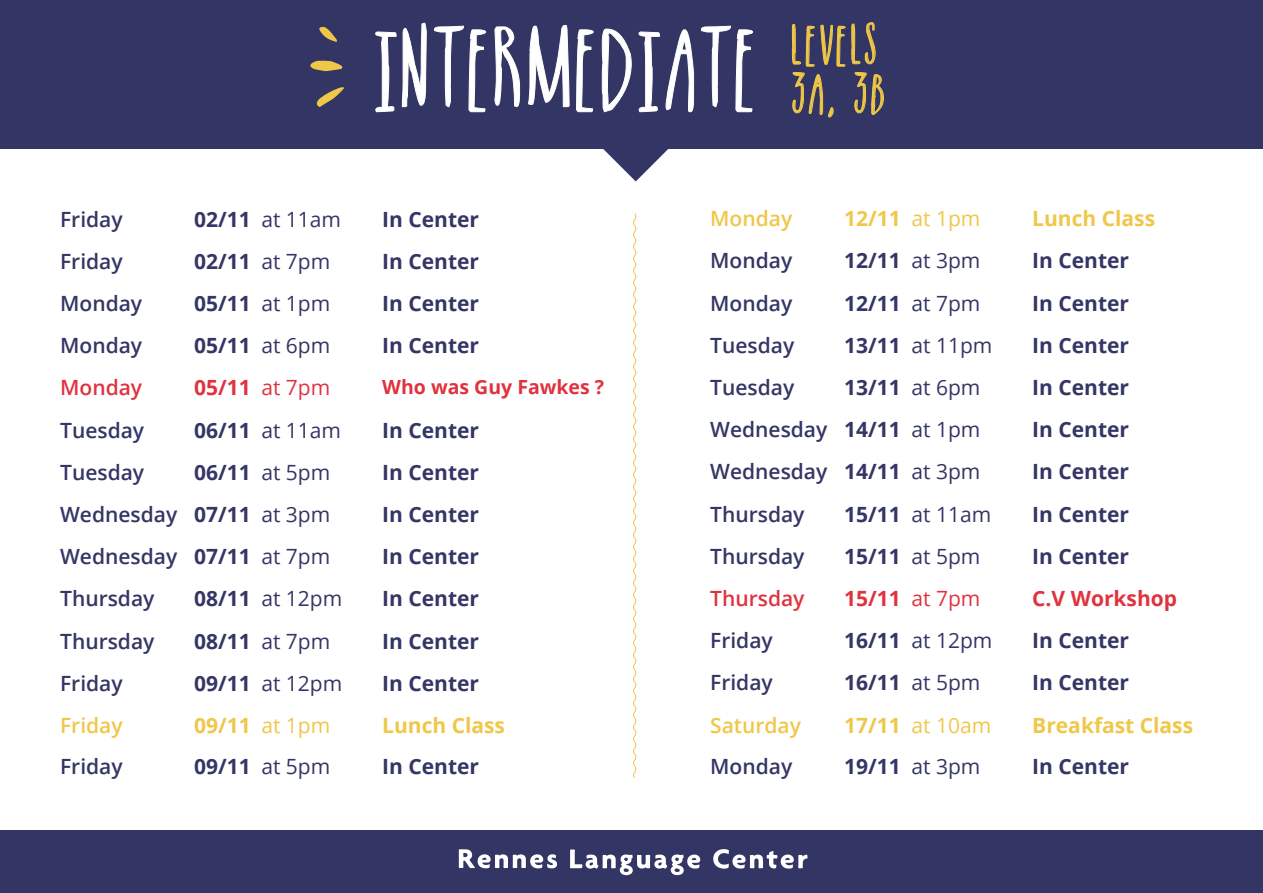
<style>
.page{position:relative;width:1263px;height:893px;background:#fff}
.page>*{position:absolute;margin:0;border:0;box-sizing:border-box;transform-origin:0 0}
.t1{font:64.5px "Supernova";color:#fff}
.t2{font:31.5px/48px "Supernova";letter-spacing:.07em;color:#efc749}
.t3{font:700 21px "Open Sans";color:#343665}
.t4{font:600 21px/42.2px "Open Sans";color:#343665}
.t5{font:21px "Open Sans";color:#343665}
.t6{font:700 21px "Open Sans";color:#efc749}
.t7{font:700 21px "Open Sans";color:#df333f}
.t8{font:600 21px "Open Sans";color:#efc749}
.t9{font:600 21px "Open Sans";color:#df333f}
.t10{font:21px "Open Sans";color:#efc749}
.t11{font:700 19.5px "Open Sans";color:#df333f}
.s1{font-weight:700}
.s2{font-weight:400}
</style>
<div class="page">
<div style="left:0;top:0;width:1263px;height:149px;background:#333664"></div>
<svg style="left:375px;top:23px;width:52px;height:89px"></svg>
<svg style="left:434px;top:25px;width:52px;height:87px"></svg>
<svg style="left:494px;top:26px;width:26px;height:81px"></svg>
<svg style="left:528px;top:25px;width:42px;height:82px"></svg>
<svg style="left:576px;top:28px;width:118px;height:153px"></svg>
<svg style="left:701px;top:25px;width:52px;height:87px"></svg>
<svg style="left:792px;top:22px;width:92px;height:96px"></svg>
<svg style="left:633px;top:213px;width:4px;height:566px"></svg>
<div style="left:0;top:830px;width:1263px;height:63px;background:#333664"></div>
<svg style="left:310px;top:61px;width:33px;height:10px"></svg>
<svg style="left:316px;top:87px;width:28px;height:20px"></svg>
<svg style="left:319px;top:27px;width:18px;height:15px"></svg>
<svg style="left:713px;top:849px;width:95px;height:20px"></svg>
<svg style="left:459px;top:849px;width:98px;height:20px"></svg>
<svg style="left:570px;top:849px;width:130px;height:26px"></svg>
<h1 class="t1" style="left:371px;top:25px;width:387px">INTERMEDIATE</h1>
<h2 class="t2" style="left:791px;top:18px;width:96px">LEVELS<br>3A, 3B</h2>
<p class="t4" style="left:60px;top:197px;width:64px">Friday</p>
<p class="t5" style="left:194px;top:205px;width:149px"><span class="s1">02/11</span> at 11am</p>
<p class="t3" style="left:382px;top:204px;width:98px">In Center</p>
<p class="t4" style="left:60px;top:240px;width:64px">Friday</p>
<p class="t3" style="left:194px;top:246px;width:138px">02/11 <span class="s2">at 7pm</span></p>
<p class="t3" style="left:382px;top:246px;width:98px">In Center</p>
<p class="t4" style="left:60px;top:282px;width:84px">Monday</p>
<p class="t3" style="left:194px;top:288px;width:138px">05/11 <span class="s2">at 1pm</span></p>
<p class="t3" style="left:382px;top:288px;width:98px">In Center</p>
<p class="t4" style="left:60px;top:324px;width:84px">Monday</p>
<p class="t3" style="left:194px;top:331px;width:138px">05/11 <span class="s2">at 6pm</span></p>
<p class="t3" style="left:382px;top:331px;width:98px">In Center</p>
<p class="t9" style="left:60px;top:373px;width:84px">Monday</p>
<p class="t7" style="left:194px;top:373px;width:138px">05/11 <span class="s2">at 7pm</span></p>
<p class="t11" style="left:382px;top:373px;width:223px">Who was Guy Fawkes ?</p>
<p class="t4" style="left:60px;top:408px;width:86px">Tuesday</p>
<p class="t5" style="left:194px;top:415px;width:149px"><span class="s1">06/11</span> at 11am</p>
<p class="t3" style="left:382px;top:415px;width:98px">In Center</p>
<p class="t4" style="left:60px;top:451px;width:86px">Tuesday</p>
<p class="t3" style="left:194px;top:457px;width:138px">06/11 <span class="s2">at 5pm</span></p>
<p class="t3" style="left:382px;top:457px;width:98px">In Center</p>
<p class="t4" style="left:60px;top:493px;width:272px">Wednesday <span class="s1">07/11</span> <span class="s2">at 3pm<br></span>Wednesday <span class="s1">07/11</span> <span class="s2">at 7pm</span></p>
<p class="t3" style="left:382px;top:499px;width:98px">In Center</p>
<p class="t3" style="left:382px;top:542px;width:98px">In Center</p>
<p class="t4" style="left:60px;top:577px;width:96px">Thursday</p>
<p class="t5" style="left:194px;top:584px;width:150px"><span class="s1">08/11</span> at 12pm</p>
<p class="t3" style="left:382px;top:584px;width:98px">In Center</p>
<p class="t4" style="left:60px;top:619px;width:96px">Thursday</p>
<p class="t3" style="left:194px;top:626px;width:138px">08/11 <span class="s2">at 7pm</span></p>
<p class="t3" style="left:382px;top:626px;width:98px">In Center</p>
<p class="t4" style="left:60px;top:662px;width:64px">Friday</p>
<p class="t5" style="left:194px;top:669px;width:150px"><span class="s1">09/11</span> at 12pm</p>
<p class="t3" style="left:382px;top:668px;width:98px">In Center</p>
<p class="t8" style="left:60px;top:711px;width:64px">Friday</p>
<p class="t6" style="left:194px;top:710px;width:138px">09/11 <span class="s2">at 1pm</span></p>
<p class="t6" style="left:382px;top:710px;width:124px">Lunch Class</p>
<p class="t4" style="left:60px;top:745px;width:64px">Friday</p>
<p class="t3" style="left:194px;top:752px;width:138px">09/11 <span class="s2">at 5pm</span></p>
<p class="t3" style="left:382px;top:752px;width:98px">In Center</p>
<p class="t8" style="left:710px;top:204px;width:84px">Monday</p>
<p class="t6" style="left:844px;top:204px;width:138px">12/11 <span class="s2">at 1pm</span></p>
<p class="t6" style="left:1032px;top:204px;width:124px">Lunch Class</p>
<p class="t4" style="left:710px;top:239px;width:84px">Monday</p>
<p class="t3" style="left:844px;top:246px;width:138px">12/11 <span class="s2">at 3pm</span></p>
<p class="t3" style="left:1032px;top:246px;width:98px">In Center</p>
<p class="t4" style="left:710px;top:281px;width:84px">Monday</p>
<p class="t3" style="left:844px;top:288px;width:138px">12/11 <span class="s2">at 7pm</span></p>
<p class="t3" style="left:1032px;top:288px;width:98px">In Center</p>
<p class="t4" style="left:710px;top:324px;width:86px">Tuesday</p>
<p class="t5" style="left:844px;top:331px;width:150px"><span class="s1">13/11</span> at 11pm</p>
<p class="t3" style="left:1032px;top:330px;width:98px">In Center</p>
<p class="t4" style="left:710px;top:366px;width:86px">Tuesday</p>
<p class="t3" style="left:844px;top:373px;width:138px">13/11 <span class="s2">at 6pm</span></p>
<p class="t3" style="left:1032px;top:373px;width:98px">In Center</p>
<p class="t4" style="left:710px;top:408px;width:272px">Wednesday <span class="s1">14/11</span> <span class="s2">at 1pm</span></p>
<p class="t3" style="left:1032px;top:415px;width:98px">In Center</p>
<p class="t4" style="left:710px;top:450px;width:272px">Wednesday <span class="s1">14/11</span> <span class="s2">at 3pm</span></p>
<p class="t3" style="left:1032px;top:457px;width:98px">In Center</p>
<p class="t4" style="left:710px;top:492px;width:96px">Thursday</p>
<p class="t5" style="left:844px;top:500px;width:149px"><span class="s1">15/11</span> at 11am</p>
<p class="t3" style="left:1032px;top:499px;width:98px">In Center</p>
<p class="t4" style="left:710px;top:535px;width:96px">Thursday</p>
<p class="t3" style="left:844px;top:541px;width:138px">15/11 <span class="s2">at 5pm</span></p>
<p class="t3" style="left:1032px;top:541px;width:98px">In Center</p>
<p class="t9" style="left:710px;top:584px;width:96px">Thursday</p>
<p class="t7" style="left:844px;top:583px;width:138px">15/11 <span class="s2">at 7pm</span></p>
<p class="t7" style="left:1032px;top:583px;width:146px">C.V Workshop</p>
<p class="t4" style="left:710px;top:619px;width:64px">Friday</p>
<p class="t5" style="left:844px;top:626px;width:150px"><span class="s1">16/11</span> at 12pm</p>
<p class="t3" style="left:1032px;top:626px;width:98px">In Center</p>
<p class="t4" style="left:710px;top:661px;width:64px">Friday</p>
<p class="t3" style="left:844px;top:668px;width:138px">16/11 <span class="s2">at 5pm</span></p>
<p class="t3" style="left:1032px;top:668px;width:98px">In Center</p>
<p class="t8" style="left:710px;top:710px;width:92px">Saturday</p>
<p class="t10" style="left:844px;top:710px;width:149px"><span class="s1">17/11</span> at 10am</p>
<p class="t6" style="left:1032px;top:710px;width:162px">Breakfast Class</p>
<p class="t4" style="left:710px;top:745px;width:84px">Monday</p>
<p class="t3" style="left:844px;top:751px;width:138px">19/11 <span class="s2">at 3pm</span></p>
<p class="t3" style="left:1032px;top:751px;width:98px">In Center</p>
</div>
